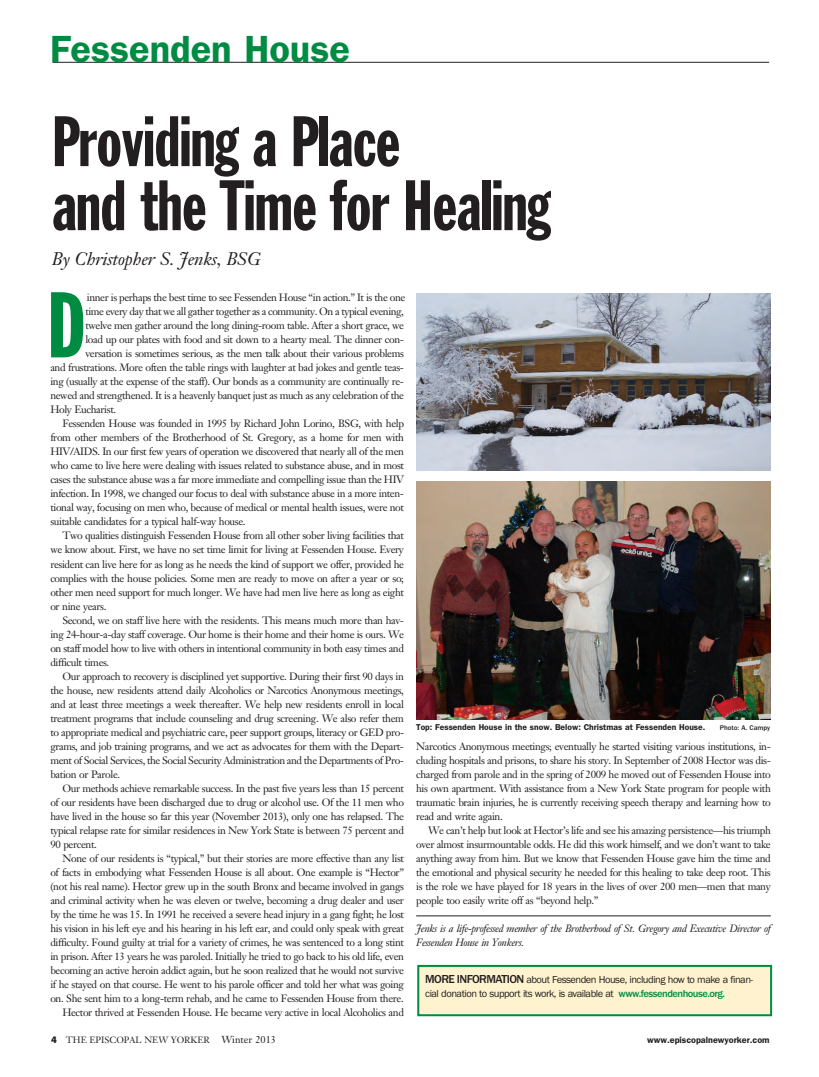
<style>
.page{position:relative;width:819px;height:1077px;background:#fff}
.page>*{position:absolute;margin:0;border:0;box-sizing:border-box;transform-origin:0 0}
.t1{font:91.4px "Franklin Gothic Std Extra Cond";color:#008b43}
.t2{font:70px/64px "Franklin Gothic Std Extra Cond";letter-spacing:-.01em;color:#231f20}
.t3{font:600 38px "ITC Franklin Gothic Std";color:#008b43}
.t4{font:italic 18px "Janson Text LT Std";letter-spacing:-.01em;color:#231f20}
.t5{font:10.5px/14px "Janson Text LT Std";letter-spacing:-.035em;color:#231f20;text-align:justify}
.t6{font:10.5px/14px "Franklin Gothic";letter-spacing:-.045em;color:#231f20}
.t7{font:italic 10.5px/14px "Janson Text LT Std";letter-spacing:-.035em;color:#231f20}
.t8{font:9px "Janson Text LT Std";color:#231f20}
.t9{font:600 9px "ITC Franklin Gothic Std";color:#231f20}
.t10{font:600 8.5px "ITC Franklin Gothic Std";color:#231f20}
.t11{font:500 7px "ITC Franklin Gothic Std";color:#231f20}
.s1{font-weight:500;font-size:12px}
.s2{font-weight:500;color:#008b43}
.s3{font-family:"Myriad Pro";font-weight:900;font-size:10px}
.s4{font-size:10px}
</style>
<div class="page">
<hr style="left:52px;top:62px;width:717px;height:1px;background:#231f20">
<div style="left:419px;top:966px;width:351px;height:47px;background:#fef3ce"></div>
<div style="left:417px;top:964px;width:355px;height:51px;border:2px solid #008b43"></div>
<hr style="left:416px;top:915px;width:354px;height:1px;background:#231f20">
<img style="left:416px;top:481px;width:354px;height:238px">
<img style="left:416px;top:293px;width:354px;height:177px">
<h3 class="t3" style="left:50px;top:36px;width:301px">Fessenden House</h3>
<h2 class="t2" style="left:52px;top:114px;width:500px">Providing a Place<br>and the Time for Healing</h2>
<h3 class="t4" style="left:52px;top:252px;width:210px">By Christopher S. Jenks, BSG</h3>
<h1 class="t1" style="left:47px;top:292px;width:40px">D</h1>
<p class="t5" style="left:87px;top:292px;width:320px">inner is perhaps the best time to see Fessenden House “in action.” It is the one</p>
<p class="t5" style="left:85px;top:306px;width:320px">time every day that we all gather together as a community. On a typical evening,</p>
<p class="t5" style="left:85px;top:320px;width:320px">twelve men gather around the long dining-room table. After a short grace, we</p>
<p class="t5" style="left:85px;top:334px;width:320px">load up our plates with food and sit down to a hearty meal. The dinner con-</p>
<p class="t5" style="left:85px;top:348px;width:320px">versation is sometimes serious, as the men talk about their various problems</p>
<p class="t5" style="left:50px;top:362px;width:355px">and frustrations. More often the table rings with laughter at bad jokes and gentle teas-</p>
<p class="t5" style="left:50px;top:376px;width:355px">ing (usually at the expense of the staff). Our bonds as a community are continually re-</p>
<p class="t5" style="left:50px;top:389px;width:355px">newed and strengthened. It is a heavenly banquet just as much as any celebration of the</p>
<p class="t5" style="left:50px;top:403px;width:67px">Holy Eucharist.</p>
<p class="t5" style="left:62px;top:417px;width:343px">Fessenden House was founded in 1995 by Richard John Lorino, BSG, with help</p>
<p class="t5" style="left:50px;top:431px;width:355px">from other members of the Brotherhood of St. Gregory, as a home for men with</p>
<p class="t5" style="left:50px;top:445px;width:355px">HIV/AIDS. In our first few years of operation we discovered that nearly all of the men</p>
<p class="t5" style="left:50px;top:459px;width:355px">who came to live here were dealing with issues related to substance abuse, and in most</p>
<p class="t5" style="left:50px;top:473px;width:355px">cases the substance abuse was a far more immediate and compelling issue than the HIV</p>
<p class="t5" style="left:50px;top:487px;width:355px">infection. In 1998, we changed our focus to deal with substance abuse in a more inten-</p>
<p class="t5" style="left:50px;top:501px;width:355px">tional way, focusing on men who, because of medical or mental health issues, were not</p>
<p class="t5" style="left:50px;top:515px;width:197px">suitable candidates for a typical half-way house.</p>
<p class="t5" style="left:62px;top:529px;width:343px">Two qualities distinguish Fessenden House from all other sober living facilities that</p>
<p class="t5" style="left:50px;top:543px;width:355px">we know about. First, we have no set time limit for living at Fessenden House. Every</p>
<p class="t5" style="left:50px;top:557px;width:355px">resident can live here for as long as he needs the kind of support we offer, provided he</p>
<p class="t5" style="left:50px;top:571px;width:355px">complies with the house policies. Some men are ready to move on after a year or so;</p>
<p class="t5" style="left:50px;top:585px;width:355px">other men need support for much longer. We have had men live here as long as eight</p>
<p class="t5" style="left:50px;top:599px;width:57px">or nine years.</p>
<p class="t5" style="left:62px;top:613px;width:343px">Second, we on staff live here with the residents. This means much more than hav-</p>
<p class="t5" style="left:50px;top:627px;width:355px">ing 24-hour-a-day staff coverage. Our home is their home and their home is ours. We</p>
<p class="t5" style="left:50px;top:641px;width:355px">on staff model how to live with others in intentional community in both easy times and</p>
<p class="t5" style="left:50px;top:655px;width:60px">difficult times.</p>
<p class="t5" style="left:62px;top:669px;width:343px">Our approach to recovery is disciplined yet supportive. During their first 90 days in</p>
<p class="t5" style="left:50px;top:683px;width:355px">the house, new residents attend daily Alcoholics or Narcotics Anonymous meetings,</p>
<p class="t5" style="left:50px;top:697px;width:355px">and at least three meetings a week thereafter. We help new residents enroll in local</p>
<p class="t5" style="left:50px;top:711px;width:355px">treatment programs that include counseling and drug screening. We also refer them</p>
<p class="t5" style="left:50px;top:725px;width:355px">to appropriate medical and psychiatric care, peer support groups, literacy or GED pro-</p>
<p class="t5" style="left:50px;top:739px;width:355px">grams, and job training programs, and we act as advocates for them with the Depart-</p>
<p class="t5" style="left:50px;top:753px;width:355px">ment of Social Services, the Social Security Administration and the Departments of Pro-</p>
<p class="t5" style="left:50px;top:767px;width:71px">bation or Parole.</p>
<p class="t5" style="left:62px;top:781px;width:343px">Our methods achieve remarkable success. In the past five years less than 15 percent</p>
<p class="t5" style="left:50px;top:795px;width:355px">of our residents have been discharged due to drug or alcohol use. Of the 11 men who</p>
<p class="t5" style="left:50px;top:809px;width:355px">have lived in the house so far this year (November 2013), only one has relapsed. The</p>
<p class="t5" style="left:50px;top:823px;width:355px">typical relapse rate for similar residences in New York State is between 75 percent and</p>
<p class="t5" style="left:50px;top:837px;width:48px">90 percent.</p>
<p class="t5" style="left:62px;top:851px;width:343px">None of our residents is “typical,” but their stories are more effective than any list</p>
<p class="t5" style="left:50px;top:865px;width:355px">of facts in embodying what Fessenden House is all about. One example is “Hector”</p>
<p class="t5" style="left:50px;top:879px;width:355px">(not his real name). Hector grew up in the south Bronx and became involved in gangs</p>
<p class="t5" style="left:50px;top:893px;width:355px">and criminal activity when he was eleven or twelve, becoming a drug dealer and user</p>
<p class="t5" style="left:50px;top:907px;width:355px">by the time he was 15. In 1991 he received a severe head injury in a gang fight; he lost</p>
<p class="t5" style="left:50px;top:921px;width:355px">his vision in his left eye and his hearing in his left ear, and could only speak with great</p>
<p class="t5" style="left:50px;top:935px;width:355px">difficulty. Found guilty at trial for a variety of crimes, he was sentenced to a long stint</p>
<p class="t5" style="left:50px;top:949px;width:355px">in prison. After 13 years he was paroled. Initially he tried to go back to his old life, even</p>
<p class="t5" style="left:50px;top:963px;width:355px">becoming an active heroin addict again, but he soon realized that he would not survive</p>
<p class="t5" style="left:50px;top:977px;width:355px">if he stayed on that course. He went to his parole officer and told her what was going</p>
<p class="t5" style="left:50px;top:991px;width:355px">on. She sent him to a long-term rehab, and he came to Fessenden House from there.</p>
<p class="t5" style="left:62px;top:1005px;width:343px">Hector thrived at Fessenden House. He became very active in local Alcoholics and</p>
<p class="t10" style="left:416px;top:723px;width:291px">Top: Fessenden House in the snow. Below: Christmas at Fessenden House.</p>
<p class="t11" style="left:719px;top:725px;width:52px">Photo: A. Campy</p>
<p class="t5" style="left:416px;top:740px;width:356px">Narcotics Anonymous meetings; eventually he started visiting various institutions, in&shy;cluding hospitals and prisons, to share his story. In September of 2008 Hector was dis&shy;charged from parole and in the spring of 2009 he moved out of Fessenden House into his own apartment. With assistance from a New York State program for people with traumatic brain injuries, he is currently receiving speech therapy and learning how to read and write again.</p>
<p class="t5" style="left:416px;top:824px;width:356px;text-indent:12px">We can’t help but look at Hector’s life and see his amazing persistence—his triumph over almost insurmountable odds. He did this work himself, and we don’t want to take anything away from him. But we know that Fessenden House gave him the time and the emotional and physical security he needed for this healing to take deep root. This is the role we have played for 18 years in the lives of over 200 men—men that many people too easily write off as “beyond help.”</p>
<p class="t7" style="left:416px;top:922px;width:356px">Jenks is a life-professed member of the Brotherhood of St. Gregory and Executive Director of<br>Fessenden House in Yonkers.</p>
<p class="t6" style="left:425px;top:973px;width:329px"><span class="s1">MORE INFORMATION</span> about Fessenden House, including how to make a finan&shy;cial donation to support its work, is available at <span class="s2">www.fessendenhouse.org.</span></p>
<p class="t8" style="left:51px;top:1035px;width:226px"><span class="s3">4</span> THE EPISCOPAL NEW YORKER <span class="s4">Winter 2013</span></p>
<p class="t9" style="left:647px;top:1036px;width:124px">www.episcopalnewyorker.com</p>
</div>
